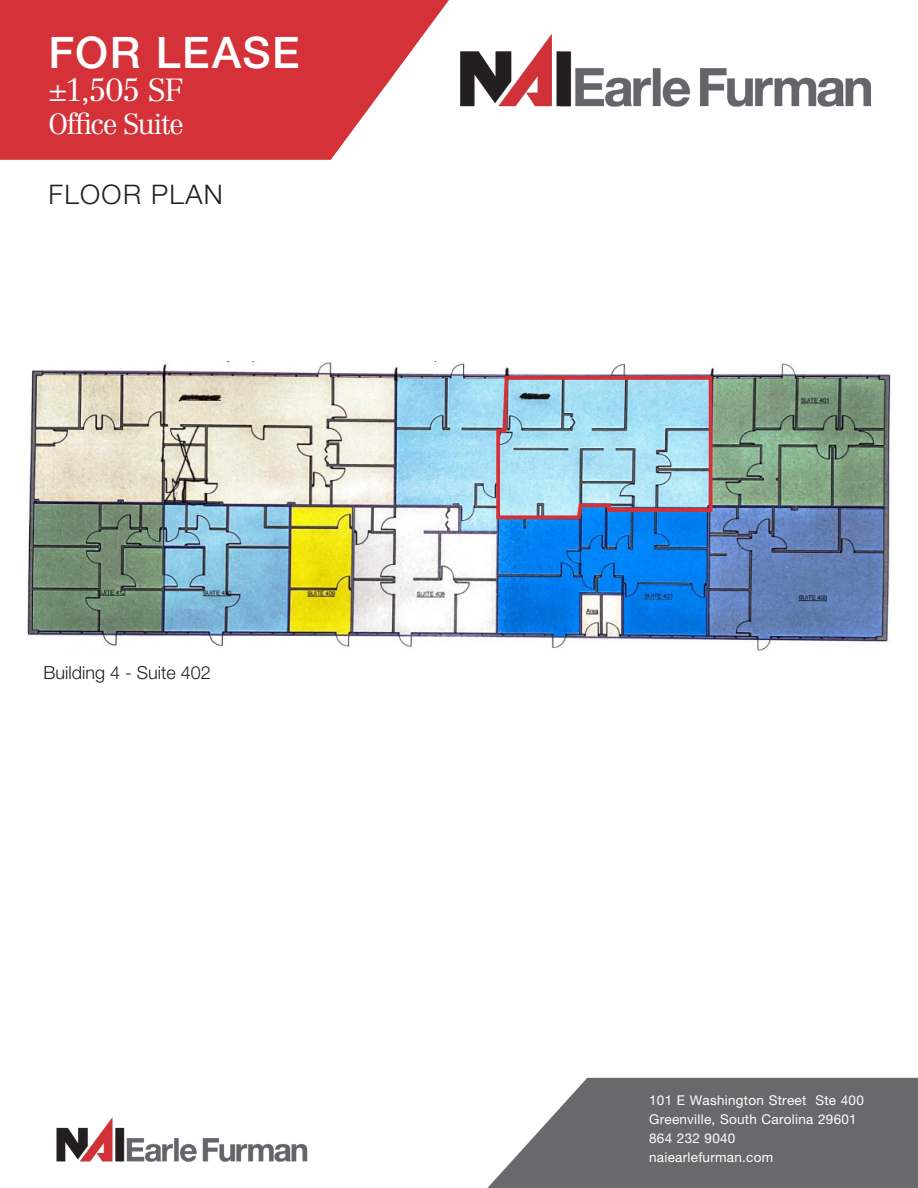
<style>
.page{position:relative;width:918px;height:1188px;background:#fff}
.page>*{position:absolute;margin:0;border:0;box-sizing:border-box;transform-origin:0 0}
.t1{font:500 43.5px "Helvetica Neue LT Std";letter-spacing:.03em;color:#fff}
.t2{font:300 31.5px "Centennial LT Std";color:#fff}
.t3{font:300 28.5px "Centennial LT Std";letter-spacing:-.04em;color:#fff}
.t4{font:300 27px "Helvetica Neue LT Std";letter-spacing:.05em;color:#231f20}
.t5{font:300 18px "Helvetica Neue LT Std";color:#231f20}
.t6{font:13.5px "Helvetica Neue LT Std";letter-spacing:.02em;color:#fff}
</style>
<div class="page">
<img style="left:27px;top:362px;width:864px;height:289px">
<svg style="left:487px;top:1078px;width:431px;height:110px;background:#7a7a7d"></svg>
<svg style="left:0;top:0;width:449px;height:160px;background:#d94d52"></svg>
<img style="left:56px;top:1117px;width:252px;height:45px">
<img style="left:460px;top:34px;width:411px;height:73px">
<svg style="left:494px;top:374px;width:220px;height:147px;background:#9ec1d7"></svg>
<p class="t1" style="left:49px;top:27px;width:252px">FOR LEASE</p>
<p class="t2" style="left:49px;top:71px;width:137px">±1,505 SF</p>
<p class="t3" style="left:49px;top:107px;width:137px">Office Suite</p>
<p class="t4" style="left:49px;top:178px;width:176px">FLOOR PLAN</p>
<p class="t5" style="left:44px;top:662px;width:169px">Building 4 - Suite 402</p>
<p class="t6" style="left:649px;top:1092px;width:216px">101 E Washington Street Ste 400</p>
<p class="t6" style="left:649px;top:1111px;width:209px">Greenville, South Carolina 29601</p>
<p class="t6" style="left:649px;top:1130px;width:88px">864 232 9040</p>
<p class="t6" style="left:649px;top:1149px;width:126px">naiearlefurman.com</p>
</div>
